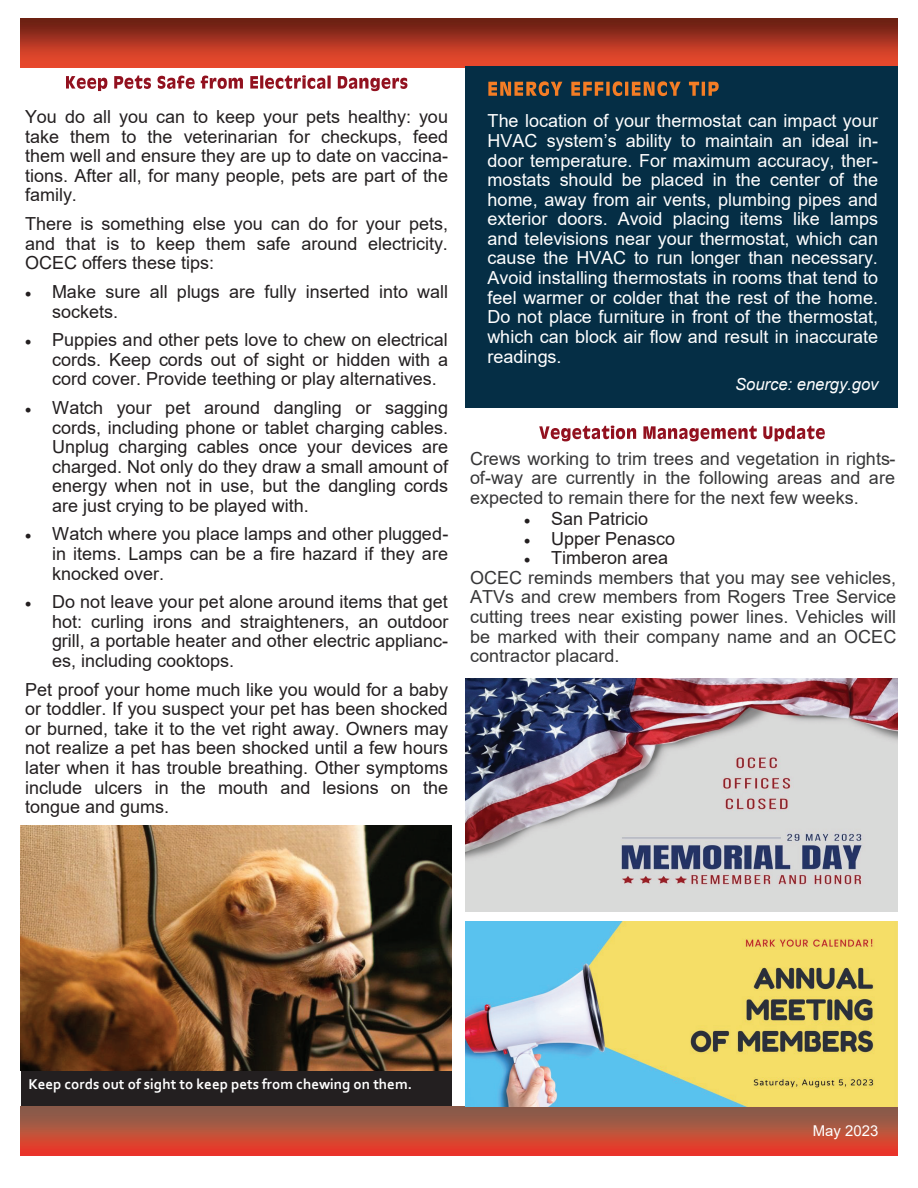
<style>
.page{position:relative;width:918px;height:1188px;background:#fff}
.page>*{position:absolute;margin:0;border:0;box-sizing:border-box;transform-origin:0 0}
.t1{font:18px/19.6px "Arial";color:#231f20;text-align:justify}
.t2{font:18px/19.6px "Arial";color:#fff;text-align:justify}
.t3{font:18px/19.6px "Arial";color:#373738;text-align:justify}
.t4{font:italic 16.5px "Arial";color:#fff}
.t5{font:700 15px "Corbel";color:#fff}
.t6{font:15px "Arial";color:#fff}
.s1{color:#231f20}
</style>
<div class="page">
<div style="left:21px;top:18px;width:877px;height:50px;background:linear-gradient(to bottom,#641d13,#f64d30)"></div>
<div style="left:466px;top:66px;width:432px;height:342px;background:#052e45"></div>
<svg style="left:488px;top:81px;width:231px;height:15px"></svg>
<svg style="left:539px;top:426px;width:286px;height:15px"></svg>
<img style="left:21px;top:826px;width:430px;height:245px">
<div style="left:21px;top:1071px;width:430px;height:54px;background:#231f20"></div>
<div style="left:21px;top:1106px;width:876px;height:50px;background:linear-gradient(to bottom,#7c6550,#f13a28)"></div>
<img style="left:465px;top:679px;width:433px;height:232px">
<img style="left:465px;top:922px;width:433px;height:184px">
<svg style="left:66px;top:75px;width:341px;height:16px"></svg>
<p class="t1" style="left:25px;top:107px;width:425px">You do all you can to keep your pets healthy: you take them to the veterinarian for checkups, feed them well and ensure they are up to date on vaccina&shy;tions. After all, for many people, pets are part of the family.</p>
<p class="t1" style="left:25px;top:214px;width:425px">There is something else you can do for your pets, and that is to keep them safe around electricity.<br>OCEC offers these tips:</p>
<p class="t1" style="left:52px;top:282px;width:398px;text-indent:-27px">• Make sure all plugs are fully inserted into wall sockets.</p>
<p class="t1" style="left:52px;top:330px;width:398px;text-indent:-27px">• Puppies and other pets love to chew on electrical cords. Keep cords out of sight or hidden with a cord cover. Provide teething or play alternatives.</p>
<p class="t1" style="left:52px;top:398px;width:398px;text-indent:-27px">• Watch your pet around dangling or sagging cords, including phone or tablet charging cables.<br>Unplug charging cables once your devices are charged. Not only do they draw a small amount of energy when not in use, but the dangling cords are just crying to be played with.</p>
<p class="t1" style="left:52px;top:524px;width:398px;text-indent:-27px">• Watch where you place lamps and other plugged&shy;in items. Lamps can be a fire hazard if they are knocked over.</p>
<p class="t1" style="left:52px;top:592px;width:398px;text-indent:-27px">• Do not leave your pet alone around items that get hot: curling irons and straighteners, an outdoor grill, a portable heater and other electric applianc&shy;es, including cooktops.</p>
<p class="t1" style="left:25px;top:679px;width:425px">Pet proof your home much like you would for a baby or toddler. If you suspect your pet has been shocked or burned, take it to the vet right away. Owners may not realize a pet has been shocked until a few hours later when it has trouble breathing. Other symptoms include ulcers in the mouth and lesions on the tongue and gums.</p>
<p class="t2" style="left:488px;top:111px;width:392px">The location of your thermostat can impact your HVAC system’s ability to maintain an ideal in&shy;door temperature. For maximum accuracy, ther&shy;mostats should be placed in the center of the home, away from air vents, plumbing pipes and exterior doors. Avoid placing items like lamps and televisions near your thermostat, which can cause the HVAC to run longer than necessary.<br>Avoid installing thermostats in rooms that tend to feel warmer or colder that the rest of the home.<br>Do not place furniture in front of the thermostat, which can block air flow and result in inaccurate readings.</p>
<p class="t4" style="left:735px;top:373px;width:145px">Source: energy.gov</p>
<p class="t3" style="left:470px;top:448px;width:427px">Crews working to trim trees and vegetation in rights&shy;of-way are currently in the following areas and are expected to remain there for the next few weeks.</p>
<p class="t1" style="left:524px;top:509px;width:126px">• San Patricio</p>
<p class="t1" style="left:524px;top:528px;width:153px">• Upper Penasco</p>
<p class="t3" style="left:470px;top:548px;width:428px;text-align:left;text-indent:54px"><span class="s1">• Timberon area<br></span>OCEC reminds members that you may see vehicles, ATVs and crew members from Rogers Tree Service cutting trees near existing power lines. Vehicles will be marked with their company name and an OCEC contractor placard.</p>
<p class="t5" style="left:28px;top:1075px;width:385px">Keep cords out of sight to keep pets from chewing on them.</p>
<p class="t6" style="left:813px;top:1121px;width:67px">May 2023</p>
</div>
